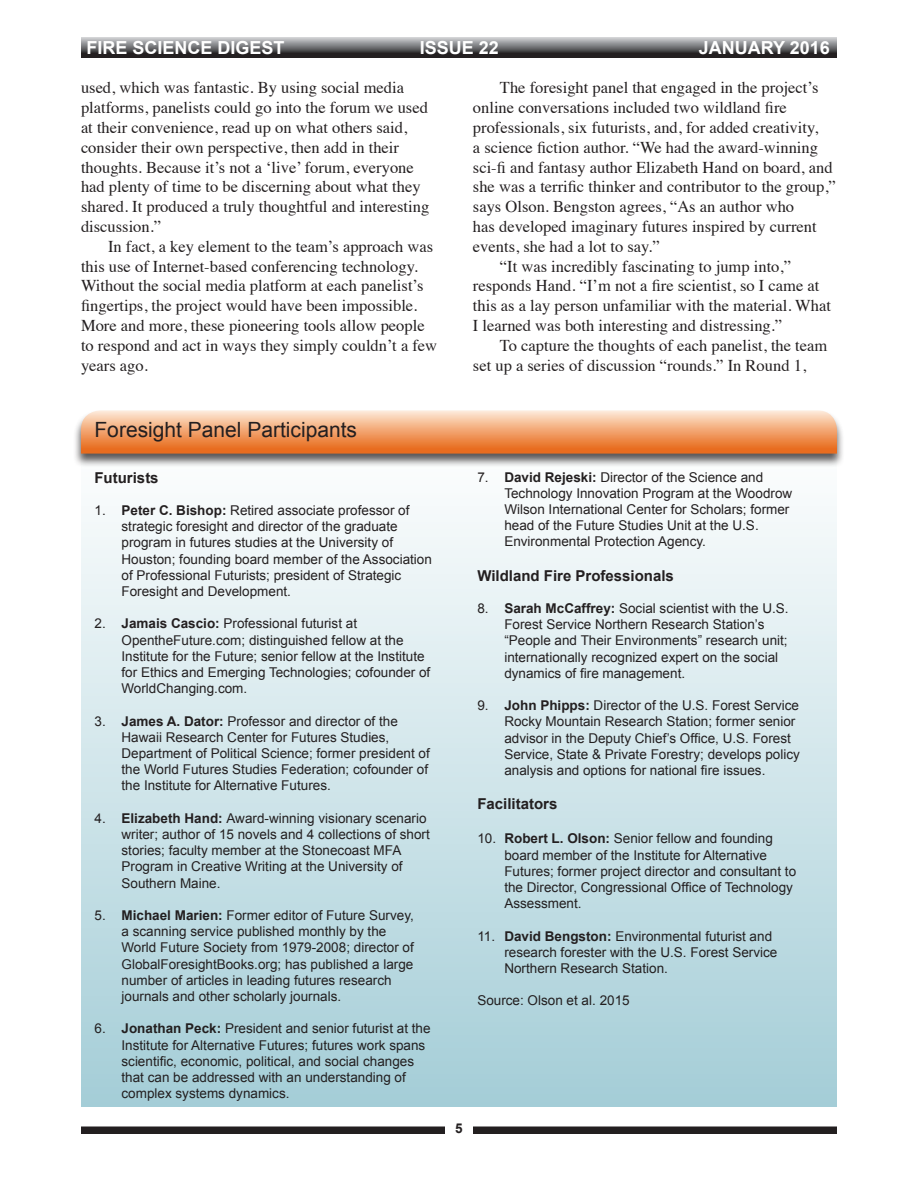
<style>
.page{position:relative;width:918px;height:1188px;background:#fff}
.page>*{position:absolute;margin:0;border:0;box-sizing:border-box;transform-origin:0 0}
.Footnote_Text{font:21px "Arial";color:#231f20}
.t1{font:700 18px "Arial";color:#fff}
.t2{font:16.5px/19.8px "Times";color:#231f20}
.Footnote_Text-2{font:700 15px "Arial";color:#231f20}
.Footnote_Text-3{font:13.5px/16.2px "Arial";color:#231f20}
.t3{font:700 13.5px "Arial";color:#231f20}
.s1{font-weight:700}
</style>
<div class="page">
<div style="left:81px;top:1126px;width:756px;height:8px;background:#231f20"></div>
<div style="left:446px;top:1116px;width:27px;height:32px;background:#fff"></div>
<svg style="left:81px;top:38px;width:756px;height:20px;background:#68686a"></svg>
<div style="left:81px;top:443px;width:755px;height:664px;background:linear-gradient(to bottom,#fefefe,#a4cdd7)"></div>
<div style="left:73px;top:409px;width:772px;height:59px;background:#231f20;opacity:.75"></div>
<svg style="left:81px;top:410px;width:756px;height:44px;background:#f0a471"></svg>
<h2 class="t1" style="left:87px;top:35px;width:200px">FIRE SCIENCE DIGEST</h2>
<h2 class="t1" style="left:420px;top:35px;width:81px">ISSUE 22</h2>
<h2 class="t1" style="left:699px;top:35px;width:132px">JANUARY 2016</h2>
<p class="t2" style="left:81px;top:77px;width:350px">used, which was fantastic. By using social media platforms, panelists could go into the forum we used at their convenience, read up on what others said, consider their own perspective, then add in their thoughts. Because it’s not a ‘live’ forum, everyone had plenty of time to be discerning about what they shared. It produced a truly thoughtful and interesting discussion.”</p>
<p class="t2" style="left:81px;top:235px;width:358px;text-indent:27px">In fact, a key element to the team’s approach was this use of Internet-based conferencing technology.<br>Without the social media platform at each panelist’s fingertips, the project would have been impossible.<br>More and more, these pioneering tools allow people to respond and act in ways they simply couldn’t a few years ago.</p>
<p class="t2" style="left:473px;top:77px;width:364px;text-indent:27px">The foresight panel that engaged in the project’s online conversations included two wildland fire professionals, six futurists, and, for added creativity,<br>a science fiction author. “We had the award-winning sci-fi and fantasy author Elizabeth Hand on board, and she was a terrific thinker and contributor to the group,” says Olson. Bengston agrees, “As an author who<br>has developed imaginary futures inspired by current events, she had a lot to say.”</p>
<p class="t2" style="left:473px;top:255px;width:360px;text-indent:27px">“It was incredibly fascinating to jump into,” responds Hand. “I’m not a fire scientist, so I came at this as a lay person unfamiliar with the material. What I learned was both interesting and distressing.”</p>
<p class="t2" style="left:473px;top:334px;width:356px;text-indent:27px">To capture the thoughts of each panelist, the team set up a series of discussion “rounds.” In Round 1,</p>
<p class="Footnote_Text" style="left:94px;top:416px;width:264px">Foresight Panel Participants</p>
<p class="Footnote_Text-2" style="left:94px;top:467px;width:66px">Futurists</p>
<p class="Footnote_Text-3" style="left:122px;top:502px;width:312px;text-indent:-27px">1. <span class="s1">Peter C. Bishop:</span> Retired associate professor of strategic foresight and director of the graduate program in futures studies at the University of Houston; founding board member of the Association of Professional Futurists; president of Strategic Foresight and Development.</p>
<p class="Footnote_Text-3" style="left:122px;top:616px;width:310px;text-indent:-27px">2. <span class="s1">Jamais Cascio:</span> Professional futurist at OpentheFuture.com; distinguished fellow at the Institute for the Future; senior fellow at the Institute for Ethics and Emerging Technologies; cofounder of WorldChanging.com.</p>
<p class="Footnote_Text-3" style="left:122px;top:713px;width:310px;text-indent:-27px">3. <span class="s1">James A. Dator:</span> Professor and director of the Hawaii Research Center for Futures Studies, Department of Political Science; former president of the World Futures Studies Federation; cofounder of the Institute for Alternative Futures.</p>
<p class="Footnote_Text-3" style="left:122px;top:810px;width:310px;text-indent:-27px">4. <span class="s1">Elizabeth Hand:</span> Award-winning visionary scenario writer; author of 15 novels and 4 collections of short stories; faculty member at the Stonecoast MFA Program in Creative Writing at the University of Southern Maine.</p>
<p class="Footnote_Text-3" style="left:122px;top:907px;width:294px;text-indent:-27px">5. <span class="s1">Michael Marien:</span> Former editor of Future Survey, a scanning service published monthly by the World Future Society from 1979-2008; director of GlobalForesightBooks.org; has published a large number of articles in leading futures research journals and other scholarly journals.</p>
<p class="Footnote_Text-3" style="left:122px;top:1021px;width:311px;text-indent:-27px">6. <span class="s1">Jonathan Peck:</span> President and senior futurist at the Institute for Alternative Futures; futures work spans scientific, economic, political, and social changes that can be addressed with an understanding of complex systems dynamics.</p>
<p class="Footnote_Text-3" style="left:504px;top:469px;width:289px;text-indent:-27px">7. <span class="s1">David Rejeski:</span> Director of the Science and Technology Innovation Program at the Woodrow Wilson International Center for Scholars; former head of the Future Studies Unit at the U.S.<br>Environmental Protection Agency.</p>
<p class="Footnote_Text-2" style="left:477px;top:565px;width:198px">Wildland Fire Professionals</p>
<p class="Footnote_Text-3" style="left:504px;top:600px;width:286px;text-indent:-27px">8. <span class="s1">Sarah McCaffrey:</span> Social scientist with the U.S.<br>Forest Service Northern Research Station’s “People and Their Environments” research unit; internationally recognized expert on the social dynamics of fire management.</p>
<p class="Footnote_Text-3" style="left:504px;top:697px;width:297px;text-indent:-27px">9. <span class="s1">John Phipps:</span> Director of the U.S. Forest Service Rocky Mountain Research Station; former senior advisor in the Deputy Chief’s Office, U.S. Forest Service, State &amp; Private Forestry; develops policy analysis and options for national fire issues.</p>
<p class="Footnote_Text-2" style="left:477px;top:794px;width:82px">Facilitators</p>
<p class="Footnote_Text-3" style="left:504px;top:831px;width:293px;text-indent:-27px">10. <span class="s1">Robert L. Olson:</span> Senior fellow and founding board member of the Institute for Alternative Futures; former project director and consultant to the Director, Congressional Office of Technology Assessment.</p>
<p class="Footnote_Text-3" style="left:504px;top:928px;width:275px;text-indent:-27px">11. <span class="s1">David Bengston:</span> Environmental futurist and research forester with the U.S. Forest Service<br>Northern Research Station.</p>
<p class="Footnote_Text-3" style="left:477px;top:993px;width:154px">Source: Olson et al. 2015</p>
<p class="t3" style="left:455px;top:1120px;width:9px">5</p>
</div>
